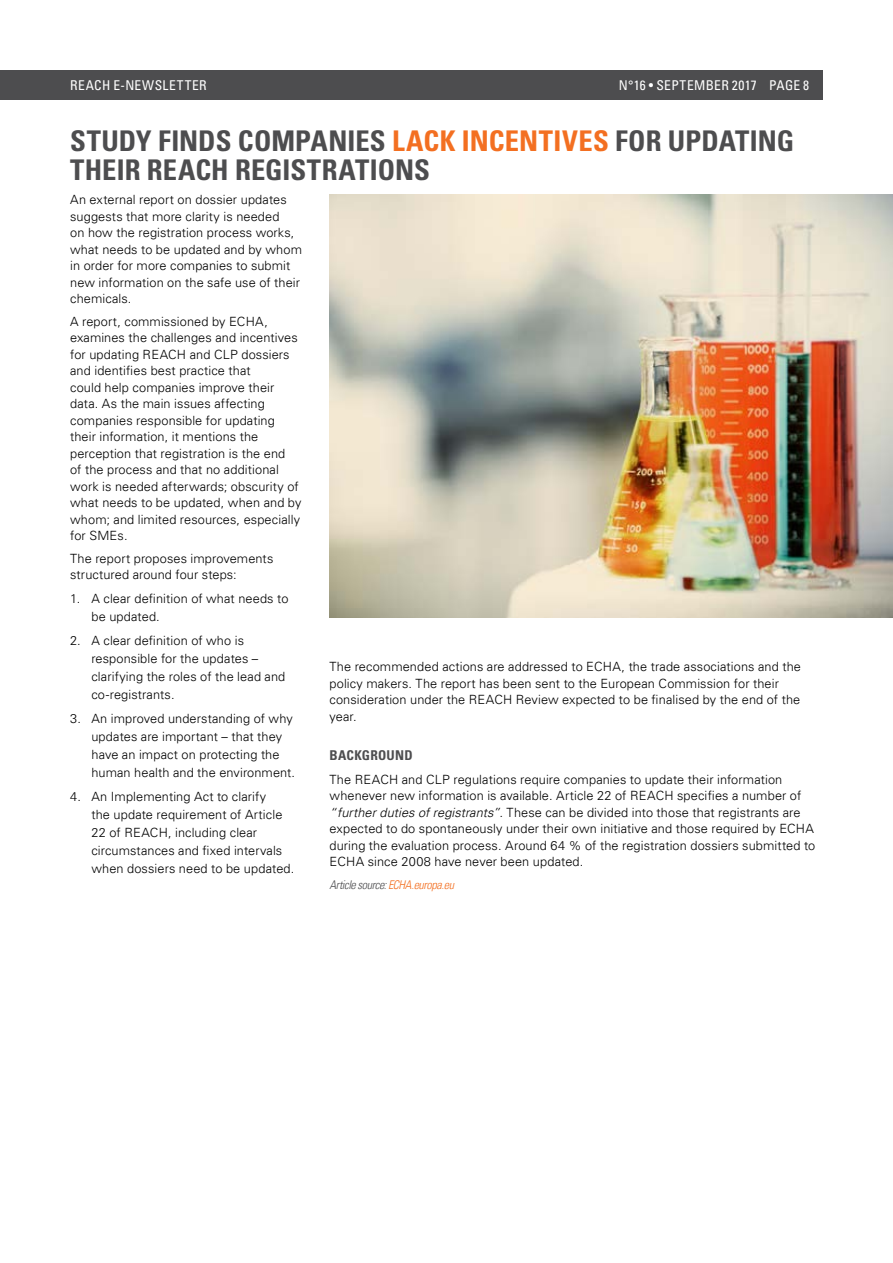
<style>
.page{position:relative;width:893px;height:1263px;background:#fff}
.page>*{position:absolute;margin:0;border:0;box-sizing:border-box;transform-origin:0 0}
.t1{font:700 condensed 28.5px/28.5px "Univers LT";letter-spacing:.005em;color:#4d4d4f}
.t2{font:condensed 13.5px "Univers LT";letter-spacing:.03em;color:#fff}
.t3{font:700 condensed 13.5px "Univers LT";letter-spacing:.015em;color:#4d4d4f}
.t4{font:300 12.75px/16.5px "Univers LT";letter-spacing:.01em;color:#000}
.t5{font:italic 300 condensed 12px "Univers LT";letter-spacing:-.03em;color:#4d4d4f}
.s1{color:#f36f21}
.s2{font-style:italic}
</style>
<div class="page">
<div style="left:0;top:70px;width:823px;height:30px;background:#4d4d4f"></div>
<img style="left:330px;top:195px;width:563px;height:423px">
<p class="t2" style="left:70px;top:77px;width:138px">REACH E-NEWSLETTER</p>
<p class="t2" style="left:619px;top:77px;width:192px">N°16 • SEPTEMBER 2017 PAGE 8</p>
<h1 class="t1" style="left:70px;top:127px;width:726px">STUDY FINDS COMPANIES <span class="s1">LACK INCENTIVES</span> FOR UPDATING<br>THEIR REACH REGISTRATIONS</h1>
<p class="t4" style="left:70px;top:191px;width:233px">An external report on dossier updates suggests that more clarity is needed<br>on how the registration process works, what needs to be updated and by whom in order for more companies to submit new information on the safe use of their chemicals.</p>
<p class="t4" style="left:70px;top:313px;width:233px">A report, commissioned by ECHA, examines the challenges and incentives for updating REACH and CLP dossiers and identifies best practice that<br>could help companies improve their data. As the main issues affecting companies responsible for updating their information, it mentions the perception that registration is the end<br>of the process and that no additional work is needed afterwards; obscurity of what needs to be updated, when and by whom; and limited resources, especially for SMEs.</p>
<p class="t4" style="left:70px;top:550px;width:205px">The report proposes improvements structured around four steps:</p>
<p class="t4" style="left:91px;top:590px;width:199px;line-height:18px;text-indent:-21px">1. A clear definition of what needs to be updated.</p>
<p class="t4" style="left:91px;top:632px;width:195px;line-height:18px;text-indent:-21px">2. A clear definition of who is responsible for the updates – clarifying the roles of the lead and co-registrants.</p>
<p class="t4" style="left:91px;top:710px;width:205px;line-height:18px;text-indent:-21px">3. An improved understanding of why updates are important – that they have an impact on protecting the human health and the environment.</p>
<p class="t4" style="left:91px;top:788px;width:204px;line-height:18px;text-indent:-21px">4. An Implementing Act to clarify<br>the update requirement of Article<br>22 of REACH, including clear circumstances and fixed intervals when dossiers need to be updated.</p>
<p class="t4" style="left:330px;top:658px;width:473px">The recommended actions are addressed to ECHA, the trade associations and the policy makers. The report has been sent to the European Commission for their consideration under the REACH Review expected to be finalised by the end of the year.</p>
<p class="t3" style="left:330px;top:747px;width:85px">BACKGROUND</p>
<p class="t4" style="left:330px;top:771px;width:487px">The REACH and CLP regulations require companies to update their information whenever new information is available. Article 22 of REACH specifies a number of <span class="s2">“further duties of registrants”.</span> These can be divided into those that registrants are expected to do spontaneously under their own initiative and those required by ECHA during the evaluation process. Around 64 % of the registration dossiers submitted to ECHA since 2008 have never been updated.</p>
<p class="t5" style="left:330px;top:877px;width:126px">Article source: <span class="s1">ECHA.europa.eu</span></p>
</div>
